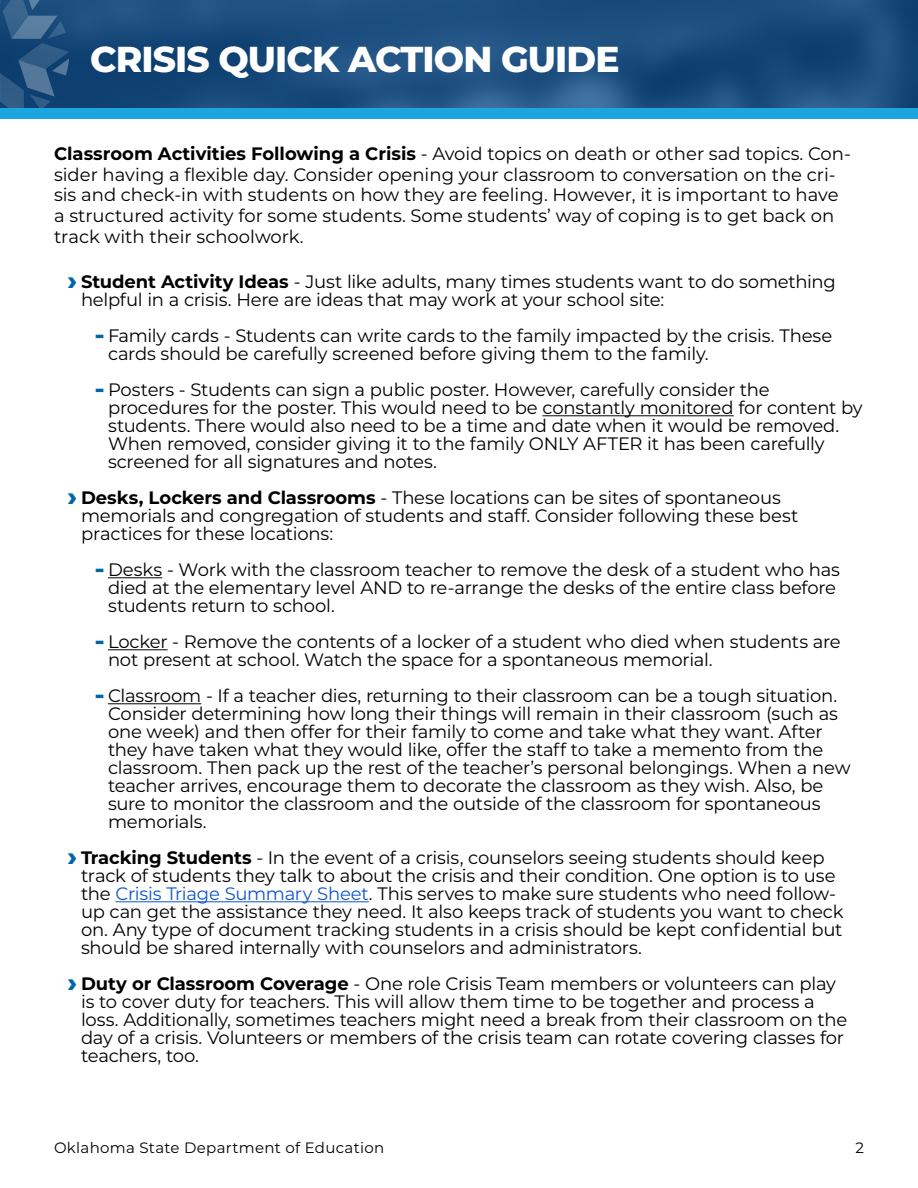
<style>
.page{position:relative;width:918px;height:1188px;background:#fff}
.page>*{position:absolute;margin:0;border:0;box-sizing:border-box;transform-origin:0 0}
.t1{font:800 36px "Montserrat";letter-spacing:-.025em;color:#fff}
.t2{font:18px/18px "Montserrat";letter-spacing:-.01em;color:#000}
.t3{font:15px "Montserrat";letter-spacing:.02em;color:#000}
.s1{font-weight:700}
.s2{font-weight:800;font-size:27px;color:#0066a8}
.s3{font-weight:700;font-size:27px;color:#0066a8}
.s4{color:#15c}
</style>
<div class="page">
<svg style="left:69px;top:0;width:849px;height:108px;background:#1a4d7d"></svg>
<div style="left:0;top:108px;width:918px;height:11px;background:#1ca6df"></div>
<svg style="left:1px;top:0;width:68px;height:108px;background:#295682"></svg>
<hr style="left:542px;top:415px;width:192px;height:1px;background:#000">
<hr style="left:108px;top:577px;width:54px;height:1px;background:#000">
<hr style="left:108px;top:649px;width:60px;height:1px;background:#000">
<hr style="left:108px;top:703px;width:93px;height:1px;background:#000">
<hr style="left:116px;top:901px;width:253px;height:1px;background:#15c">
<h1 class="t1" style="left:90px;top:33px;width:531px">CRISIS QUICK ACTION GUIDE</h1>
<p class="t2" style="left:54px;top:143px;width:799px;line-height:20.7px"><span class="s1">Classroom Activities Following a Crisis</span> - Avoid topics on death or other sad topics. Con&shy;sider having a flexible day. Consider opening your classroom to conversation on the cri&shy;sis and check-in with students on how they are feeling. However, it is important to have a structured activity for some students. Some students’ way of coping is to get back on track with their schoolwork.</p>
<p class="t2" style="left:81px;top:272px;width:756px;text-indent:-14px"><span class="s2">›</span> <span class="s1">Student Activity Ideas</span> - Just like adults, many times students want to do something helpful in a crisis. Here are ideas that may work at your school site:</p>
<p class="t2" style="left:108px;top:326px;width:726px;text-indent:-14px"><span class="s3">-</span> Family cards - Students can write cards to the family impacted by the crisis. These cards should be carefully screened before giving them to the family.</p>
<p class="t2" style="left:108px;top:380px;width:756px;text-indent:-14px"><span class="s3">-</span> Posters - Students can sign a public poster. However, carefully consider the procedures for the poster. This would need to be constantly monitored for content by students. There would also need to be a time and date when it would be removed.<br>When removed, consider giving it to the family ONLY AFTER it has been carefully screened for all signatures and notes.</p>
<p class="t2" style="left:81px;top:488px;width:719px;text-indent:-14px"><span class="s2">›</span> <span class="s1">Desks, Lockers and Classrooms</span> - These locations can be sites of spontaneous memorials and congregation of students and staff. Consider following these best practices for these locations:</p>
<p class="t2" style="left:108px;top:560px;width:734px;text-indent:-14px"><span class="s3">-</span> Desks - Work with the classroom teacher to remove the desk of a student who has died at the elementary level AND to re-arrange the desks of the entire class before students return to school.</p>
<p class="t2" style="left:108px;top:632px;width:734px;text-indent:-14px"><span class="s3">-</span> Locker - Remove the contents of a locker of a student who died when students are not present at school. Watch the space for a spontaneous memorial.</p>
<p class="t2" style="left:108px;top:686px;width:744px;text-indent:-14px"><span class="s3">-</span> Classroom - If a teacher dies, returning to their classroom can be a tough situation.<br>Consider determining how long their things will remain in their classroom (such as one week) and then offer for their family to come and take what they want. After they have taken what they would like, offer the staff to take a memento from the classroom. Then pack up the rest of the teacher’s personal belongings. When a new teacher arrives, encourage them to decorate the classroom as they wish. Also, be sure to monitor the classroom and the outside of the classroom for spontaneous memorials.</p>
<p class="t2" style="left:81px;top:848px;width:764px;text-indent:-14px"><span class="s2">›</span> <span class="s1">Tracking Students</span> - In the event of a crisis, counselors seeing students should keep track of students they talk to about the crisis and their condition. One option is to use the <span class="s4">Crisis Triage Summary Sheet</span>. This serves to make sure students who need follow&shy;up can get the assistance they need. It also keeps track of students you want to check on. Any type of document tracking students in a crisis should be kept confidential but should be shared internally with counselors and administrators.</p>
<p class="t2" style="left:81px;top:974px;width:768px;text-indent:-14px"><span class="s2">›</span> <span class="s1">Duty or Classroom Coverage</span> - One role Crisis Team members or volunteers can play is to cover duty for teachers. This will allow them time to be together and process a loss. Additionally, sometimes teachers might need a break from their classroom on the day of a crisis. Volunteers or members of the crisis team can rotate covering classes for teachers, too.</p>
<p class="t3" style="left:54px;top:1137px;width:332px">Oklahoma State Department of Education</p>
<p class="t3" style="left:855px;top:1137px;width:10px">2</p>
</div>
